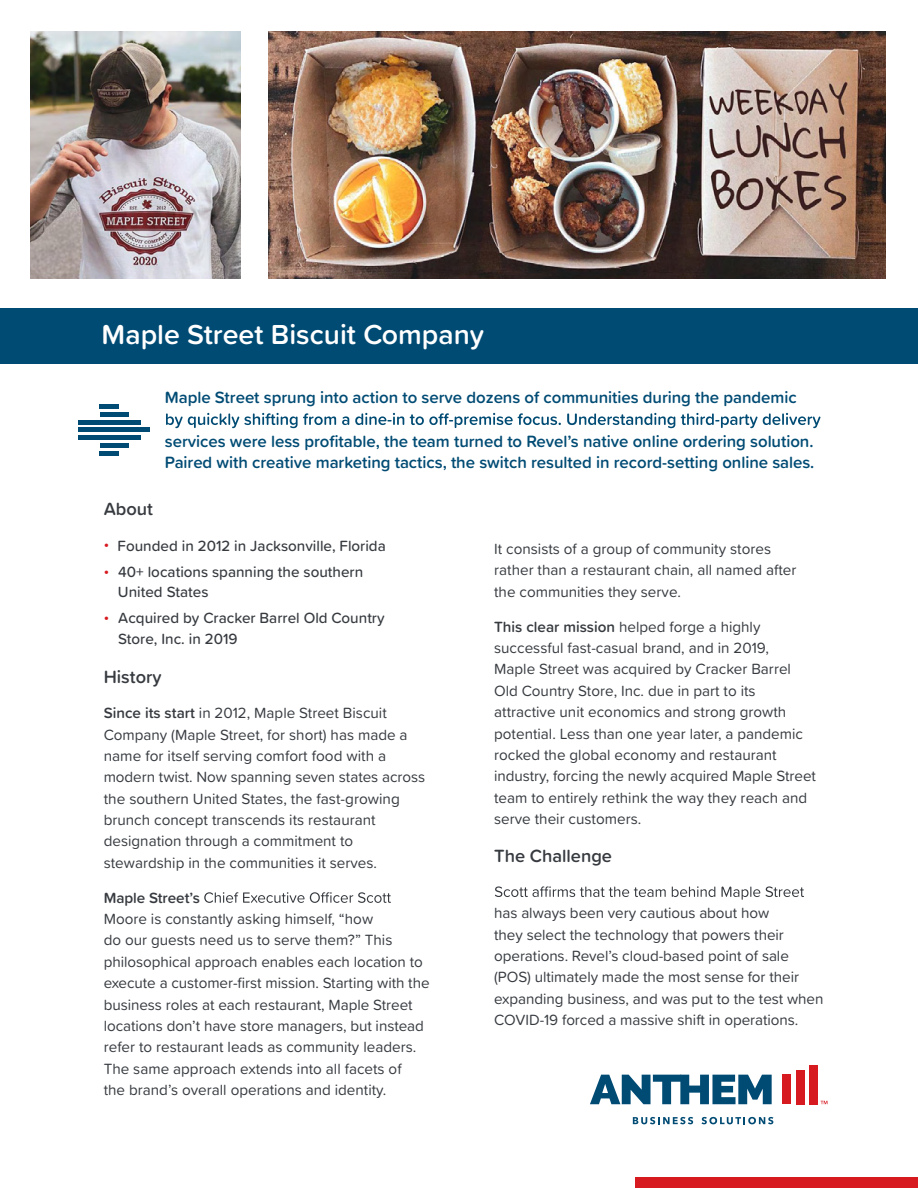
<style>
.page{position:relative;width:918px;height:1188px;background:#fff}
.page>*{position:absolute;margin:0;border:0;box-sizing:border-box;transform-origin:0 0}
.t1{font:600 28.5px "Proxima Soft";color:#fff}
.t2{font:600 18.3px "Proxima Soft";color:#373b40}
.t3{font:600 16.95px/21.8px "Proxima Soft";letter-spacing:-.005em;color:#004b74}
.t4{font:15.3px/21.3px "Proxima Soft";color:#373b40}
.t5{font:500 15.3px/20.2px "Proxima Soft";color:#373b40}
.t6{font:600 15.3px "Proxima Soft";letter-spacing:-.005em;color:#373b40}
.s1{color:#d71920}
.s2{font-weight:600}
</style>
<div class="page">
<svg style="left:204px;top:892px;width:187px;height:11px"></svg>
<svg style="left:495px;top:886px;width:309px;height:14px"></svg>
<div style="left:635px;top:1178px;width:283px;height:10px;background:#d71920"></div>
<img style="left:269px;top:31px;width:617px;height:248px">
<div style="left:0;top:309px;width:918px;height:55px;background:#004b74"></div>
<img style="left:31px;top:31px;width:209px;height:248px">
<svg style="left:166px;top:413px;width:654px;height:15px"></svg>
<hr style="left:100px;top:404px;width:19px;height:4px;background:#004b74">
<hr style="left:100px;top:452px;width:19px;height:4px;background:#004b74">
<hr style="left:100px;top:444px;width:28px;height:4px;background:#004b74">
<hr style="left:100px;top:412px;width:28px;height:4px;background:#004b74">
<hr style="left:78px;top:436px;width:63px;height:4px;background:#004b74">
<hr style="left:78px;top:428px;width:72px;height:4px;background:#004b74">
<hr style="left:78px;top:420px;width:63px;height:4px;background:#004b74">
<svg style="left:633px;top:1117px;width:60px;height:7px"></svg>
<svg style="left:701px;top:1117px;width:72px;height:7px"></svg>
<svg style="left:590px;top:1075px;width:182px;height:29px"></svg>
<div style="left:782px;top:1075px;width:9px;height:29px;background:#d71920"></div>
<div style="left:796px;top:1070px;width:8px;height:34px;background:#d71920"></div>
<div style="left:809px;top:1065px;width:9px;height:39px;background:#d71920"></div>
<svg style="left:821px;top:1101px;width:6px;height:3px"></svg>
<h1 class="t1" style="left:102px;top:313px;width:384px">Maple Street Biscuit Company</h1>
<p class="t3" style="left:165px;top:386px;width:633px">Maple Street sprung into action to serve dozens of communities during the pandemic</p>
<p class="t3" style="left:165px;top:429px;width:651px">services were less profitable, the team turned to Revel’s native online ordering solution.<br>Paired with creative marketing tactics, the switch resulted in record-setting online sales.</p>
<p class="t2" style="left:104px;top:495px;width:51px">About</p>
<p class="t5" style="left:104px;top:535px;width:284px"><span class="s1">•</span> Founded in 2012 in Jacksonville, Florida</p>
<p class="t5" style="left:118px;top:561px;width:247px;text-indent:-14px"><span class="s1">•</span> 40+ locations spanning the southern<br>United States</p>
<p class="t5" style="left:118px;top:607px;width:268px;text-indent:-14px"><span class="s1">•</span> Acquired by Cracker Barrel Old Country<br>Store, Inc. in 2019</p>
<p class="t2" style="left:104px;top:663px;width:59px">History</p>
<p class="t4" style="left:104px;top:702px;width:323px"><span class="s2">Since its start</span> in 2012, Maple Street Biscuit Company (Maple Street, for short) has made a name for itself serving comfort food with a modern twist. Now spanning seven states across the southern United States, the fast-growing brunch concept transcends its restaurant designation through a commitment to stewardship in the communities it serves.</p>
<p class="t6" style="left:104px;top:886px;width:98px">Maple Street’s</p>
<p class="t4" style="left:104px;top:907px;width:327px">Moore is constantly asking himself, “how<br>do our guests need us to serve them?” This philosophical approach enables each location to execute a customer-first mission. Starting with the business roles at each restaurant, Maple Street locations don’t have store managers, but instead refer to restaurant leads as community leaders.<br>The same approach extends into all facets of<br>the brand’s overall operations and identity.</p>
<p class="t4" style="left:494px;top:538px;width:304px">It consists of a group of community stores rather than a restaurant chain, all named after the communities they serve.</p>
<p class="t4" style="left:494px;top:615px;width:323px"><span class="s2">This clear mission</span> helped forge a highly successful fast-casual brand, and in 2019,<br>Maple Street was acquired by Cracker Barrel Old Country Store, Inc. due in part to its attractive unit economics and strong growth potential. Less than one year later, a pandemic rocked the global economy and restaurant industry, forcing the newly acquired Maple Street team to entirely rethink the way they reach and serve their customers.</p>
<p class="t2" style="left:494px;top:842px;width:119px">The Challenge</p>
<p class="t4" style="left:494px;top:902px;width:331px">has always been very cautious about how<br>they select the technology that powers their operations. Revel’s cloud-based point of sale (POS) ultimately made the most sense for their expanding business, and was put to the test when COVID-19 forced a massive shift in operations.</p>
</div>
